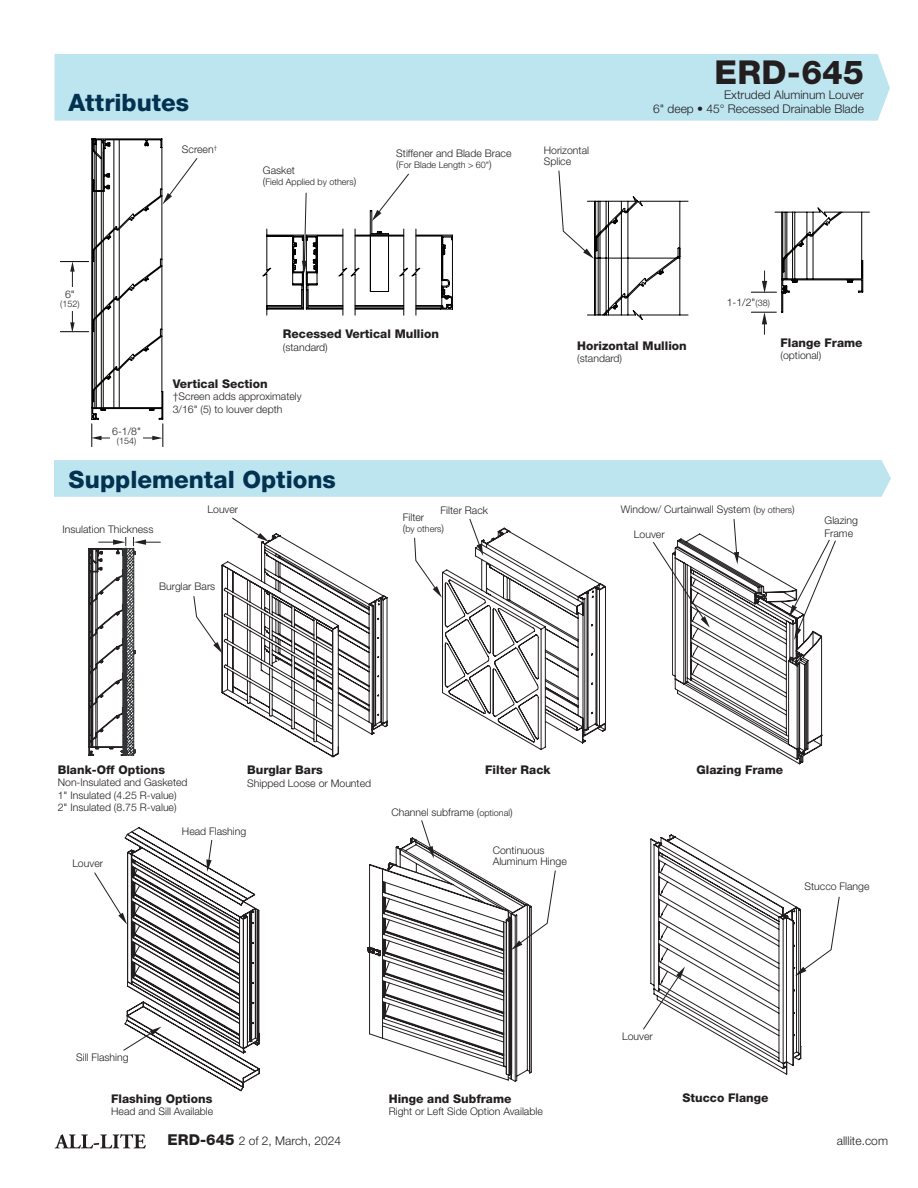
<style>
.page{position:relative;width:918px;height:1188px;background:#fff}
.page>*{position:absolute;margin:0;border:0;box-sizing:border-box;transform-origin:0 0}
.MODEL_COPY{font:800 33px "Helvetica Neue LT Std";letter-spacing:.005em;color:#231f20}
.TITLE_BLUE{font:800 24px "Helvetica Neue LT Std";color:#033250}
.MODEL_W_IMAGE{font:800 12px "Helvetica Neue LT Std";color:#231f20}
.Body_Copy{font:300 12px "Helvetica Neue LT Std";color:#231f20}
.MODEL_COPY-2{font:300 12px "Helvetica Neue LT Std";color:#231f20}
.Body_Copy-2{font:300 10.5px/12.6px "Helvetica Neue LT Std";color:#231f20}
.Body_Copy-3{font:300 9px "Helvetica Neue LT Std";color:#231f20}
.t1{font:7.95px "Myriad Pro";color:#231f20}
.s1{font-size:10.5px}
.s2{font-size:9px}
.s3{font-weight:800;font-size:15px}
</style>
<div class="page">
<div style="left:54px;top:460px;width:837px;height:37px;background:#bde5f0"></div>
<div style="left:55px;top:54px;width:835px;height:67px;background:#bde5f0"></div>
<svg style="left:263px;top:173px;width:190px;height:142px"></svg>
<svg style="left:558px;top:170px;width:130px;height:150px"></svg>
<svg style="left:60px;top:139px;width:138px;height:308px"></svg>
<svg style="left:751px;top:208px;width:119px;height:127px"></svg>
<svg style="left:193px;top:518px;width:194px;height:239px"></svg>
<svg style="left:414px;top:518px;width:192px;height:232px"></svg>
<svg style="left:94px;top:827px;width:166px;height:264px"></svg>
<svg style="left:367px;top:820px;width:189px;height:262px"></svg>
<svg style="left:643px;top:835px;width:197px;height:239px"></svg>
<svg style="left:653px;top:519px;width:183px;height:245px"></svg>
<svg style="left:89px;top:537px;width:72px;height:218px"></svg>
<div style="left:54px;top:287px;width:32px;height:23px;background:#fff"></div>
<svg style="left:55px;top:1134px;width:91px;height:14px"></svg>
<p class="TITLE_BLUE" style="left:69px;top:88px;width:122px">Attributes</p>
<p class="Body_Copy-2" style="left:65px;top:288px;width:11px">6"</p>
<p class="Body_Copy-3" style="left:60px;top:298px;width:21px">(152)</p>
<p class="Body_Copy-2" style="left:182px;top:143px;width:37px">Screen<sup>†</sup></p>
<p class="Body_Copy-2" style="left:263px;top:164px;width:34px">Gasket</p>
<p class="Body_Copy-3" style="left:263px;top:176px;width:95px"><span class="s1">(</span>Field Applied by others<span class="s1">)</span></p>
<p class="Body_Copy-2" style="left:396px;top:147px;width:117px">Stiffener and Blade Brace</p>
<p class="Body_Copy-3" style="left:396px;top:159px;width:97px"><span class="s1">(</span>For Blade Length &gt; 60"<span class="s1">)</span></p>
<p class="Body_Copy-2" style="left:544px;top:144px;width:47px">Horizontal</p>
<p class="Body_Copy-2" style="left:544px;top:155px;width:29px">Splice</p>
<p class="MODEL_COPY" style="left:715px;top:53px;width:151px">ERD-645</p>
<p class="MODEL_COPY-2" style="left:724px;top:87px;width:141px">Extruded Aluminum Louver</p>
<p class="Body_Copy" style="left:653px;top:102px;width:212px">6" deep • 45° Recessed Drainable Blade</p>
<p class="Body_Copy-2" style="left:727px;top:296px;width:45px">1-1/2"<span class="s2">(38)</span></p>
<p class="MODEL_W_IMAGE" style="left:283px;top:327px;width:158px">Recessed Vertical Mullion</p>
<p class="Body_Copy-2" style="left:283px;top:341px;width:46px">(standard)</p>
<p class="MODEL_W_IMAGE" style="left:577px;top:338px;width:111px">Horizontal Mullion</p>
<p class="Body_Copy-2" style="left:577px;top:352px;width:46px">(standard)</p>
<p class="MODEL_W_IMAGE" style="left:781px;top:335px;width:84px">Flange Frame</p>
<p class="Body_Copy-2" style="left:781px;top:349px;width:42px">(optional)</p>
<p class="Body_Copy-2" style="left:112px;top:424px;width:30px">6-1/8"</p>
<p class="Body_Copy-3" style="left:117px;top:435px;width:21px">(154)</p>
<p class="MODEL_W_IMAGE" style="left:173px;top:376px;width:96px">Vertical Section</p>
<p class="Body_Copy-2" style="left:173px;top:390px;width:130px">†Screen adds approximately<br>3/16" (5) to louver depth</p>
<p class="TITLE_BLUE" style="left:69px;top:465px;width:269px">Supplemental Options</p>
<p class="Body_Copy-2" style="left:63px;top:522px;width:92px">Insulation Thickness</p>
<p class="Body_Copy-2" style="left:208px;top:502px;width:32px">Louver</p>
<p class="Body_Copy-2" style="left:159px;top:580px;width:58px">Burglar Bars</p>
<p class="Body_Copy-2" style="left:441px;top:503px;width:49px">Filter Rack</p>
<p class="Body_Copy-2" style="left:403px;top:511px;width:23px">Filter</p>
<p class="Body_Copy-3" style="left:403px;top:523px;width:43px"><span class="s1">(</span>by others<span class="s1">)</span></p>
<p class="Body_Copy-2" style="left:621px;top:503px;width:175px">Window/ Curtainwall System (<span class="s2">by others</span>)</p>
<p class="Body_Copy-2" style="left:634px;top:527px;width:32px">Louver</p>
<p class="Body_Copy-2" style="left:825px;top:514px;width:35px">Glazing</p>
<p class="Body_Copy-2" style="left:825px;top:527px;width:30px">Frame</p>
<p class="MODEL_W_IMAGE" style="left:58px;top:762px;width:109px">Blank-Off Options</p>
<p class="Body_Copy-2" style="left:58px;top:776px;width:131px">Non-Insulated and Gasketed</p>
<p class="Body_Copy-2" style="left:58px;top:788px;width:120px">1" Insulated (4.25 R-value)</p>
<p class="Body_Copy-2" style="left:58px;top:801px;width:120px">2" Insulated (8.75 R-value)</p>
<p class="MODEL_W_IMAGE" style="left:247px;top:763px;width:77px">Burglar Bars</p>
<p class="Body_Copy-2" style="left:247px;top:776px;width:125px">Shipped Loose or Mounted</p>
<p class="Body_Copy-2" style="left:72px;top:857px;width:32px">Louver</p>
<p class="Body_Copy-2" style="left:182px;top:825px;width:66px">Head Flashing</p>
<p class="MODEL_W_IMAGE" style="left:485px;top:763px;width:67px">Filter Rack</p>
<p class="Body_Copy-2" style="left:392px;top:806px;width:123px">Channel subframe (<span class="s2">optional</span>)</p>
<p class="Body_Copy-2" style="left:493px;top:844px;width:53px">Continuous</p>
<p class="Body_Copy-2" style="left:493px;top:855px;width:76px">Aluminum Hinge</p>
<p class="MODEL_W_IMAGE" style="left:696px;top:763px;width:88px">Glazing Frame</p>
<p class="Body_Copy-2" style="left:805px;top:880px;width:66px">Stucco Flange</p>
<p class="Body_Copy-2" style="left:76px;top:1051px;width:54px">Sill Flashing</p>
<p class="Body_Copy-2" style="left:622px;top:1030px;width:32px">Louver</p>
<p class="MODEL_W_IMAGE" style="left:111px;top:1091px;width:103px">Flashing Options</p>
<p class="MODEL_W_IMAGE" style="left:683px;top:1090px;width:87px">Stucco Flange</p>
<p class="Body_Copy-2" style="left:111px;top:1105px;width:104px">Head and Sill Available</p>
<p class="MODEL_W_IMAGE" style="left:389px;top:1091px;width:124px">Hinge and Subframe</p>
<p class="Body_Copy-2" style="left:389px;top:1105px;width:156px">Right or Left Side Option Available</p>
<p class="t1" style="left:394px;top:1097px;width:87px">Right or Left Hand Option</p>
<p class="Body_Copy" style="left:168px;top:1133px;width:175px"><span class="s3">ERD-645</span> 2 of 2, March, 2024</p>
<p class="Body_Copy" style="left:837px;top:1133px;width:53px">alllite.com</p>
</div>
